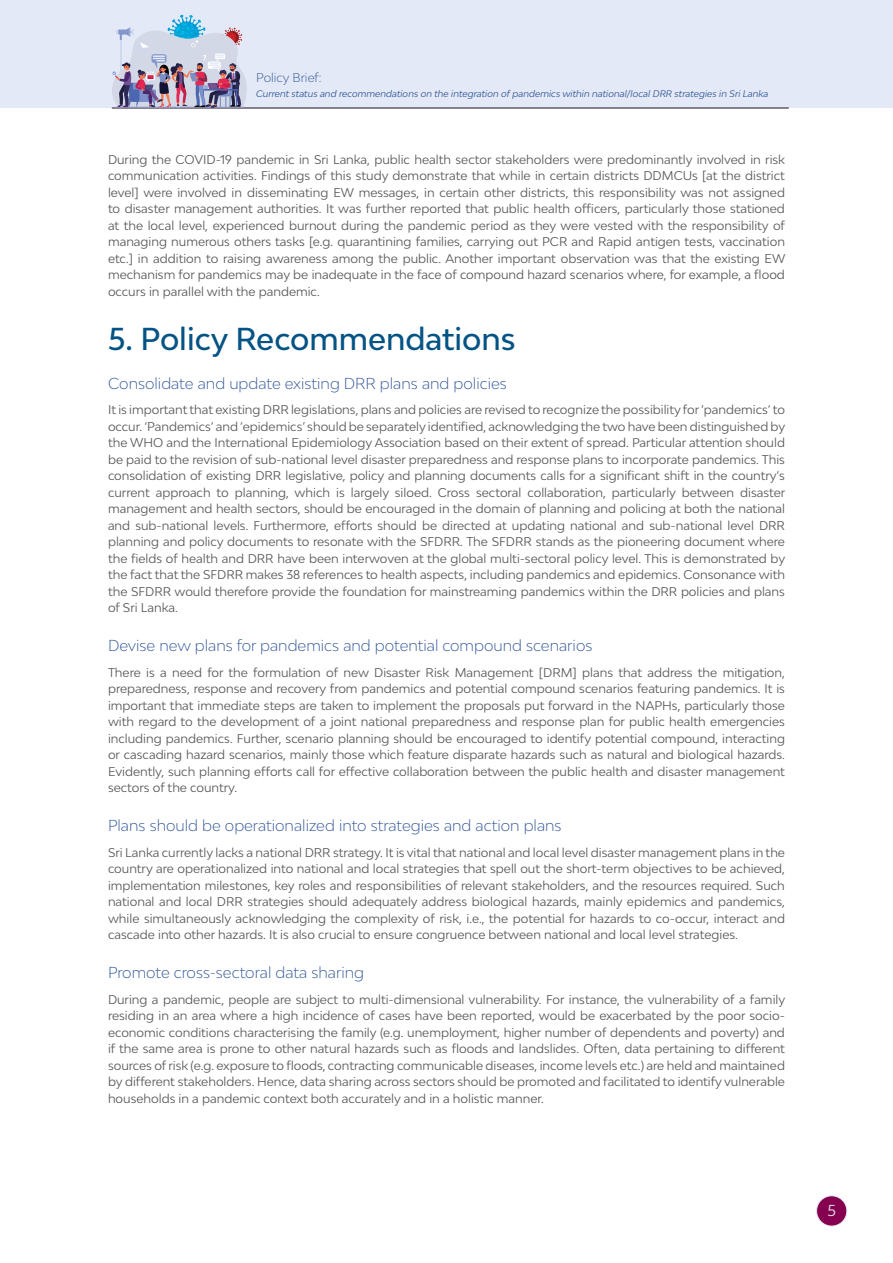
<style>
.page{position:relative;width:893px;height:1263px;background:#fff}
.page>*{position:absolute;margin:0;border:0;box-sizing:border-box;transform-origin:0 0}
.t1{font:500 30px "Bw Modelica";color:#045385}
.t2{font:300 15px "Bw Modelica";color:#2f5496}
.t3{font:15px "Bw Modelica";color:#e3e9f6}
.t4{font:12px/16.5px "Bw Modelica";color:#565659;text-align:justify}
.t5{font:300 12px "Bw Modelica";color:#2f5496}
.t6{font:italic 9px "Bw Modelica";color:#2f5496}
</style>
<div class="page">
<div style="left:0;top:0;width:893px;height:108px;background:#e3e9f6"></div>
<div style="left:816px;top:1196px;width:31px;height:30px;background:#860050;border-radius:50%"></div>
<div style="left:816px;top:1195px;width:31px;height:31px;border:1px solid #e3e9f6;border-radius:50%"></div>
<hr style="left:112px;top:108px;width:677px;height:1px;background:#230e22">
<img style="left:111px;top:15px;width:138px;height:93px">
<p class="t5" style="left:256px;top:70px;width:67px">Policy Brief:</p>
<p class="t6" style="left:256px;top:88px;width:514px">Current status and recommendations on the integration of pandemics within national/local DRR strategies in Sri Lanka</p>
<p class="t4" style="left:108px;top:151px;width:679px">During the COVID-19 pandemic in Sri Lanka, public health sector stakeholders were predominantly involved in risk communication activities. Findings of this study demonstrate that while in certain districts DDMCUs [at the district level] were involved in disseminating EW messages, in certain other districts, this responsibility was not assigned to disaster management authorities. It was further reported that public health officers, particularly those stationed at the local level, experienced burnout during the pandemic period as they were vested with the responsibility of managing numerous others tasks [e.g. quarantining families, carrying out PCR and Rapid antigen tests, vaccination etc.] in addition to raising awareness among the public. Another important observation was that the existing EW mechanism for pandemics may be inadequate in the face of compound hazard scenarios where, for example, a flood occurs in parallel with the pandemic.</p>
<h1 class="t1" style="left:108px;top:319px;width:409px">5. Policy Recommendations</h1>
<p class="t2" style="left:108px;top:373px;width:400px">Consolidate and update existing DRR plans and policies</p>
<p class="t4" style="left:108px;top:401px;width:679px">It is important that existing DRR legislations, plans and policies are revised to recognize the possibility for ‘pandemics’ to occur. ‘Pandemics’ and ‘epidemics’ should be separately identified, acknowledging the two have been distinguished by the WHO and the International Epidemiology Association based on their extent of spread. Particular attention should be paid to the revision of sub-national level disaster preparedness and response plans to incorporate pandemics. This consolidation of existing DRR legislative, policy and planning documents calls for a significant shift in the country’s current approach to planning, which is largely siloed. Cross sectoral collaboration, particularly between disaster management and health sectors, should be encouraged in the domain of planning and policing at both the national and sub-national levels. Furthermore, efforts should be directed at updating national and sub-national level DRR planning and policy documents to resonate with the SFDRR. The SFDRR stands as the pioneering document where the fields of health and DRR have been interwoven at the global multi-sectoral policy level. This is demonstrated by the fact that the SFDRR makes 38 references to health aspects, including pandemics and epidemics. Consonance with the SFDRR would therefore provide the foundation for mainstreaming pandemics within the DRR policies and plans of Sri Lanka.</p>
<p class="t2" style="left:108px;top:636px;width:486px">Devise new plans for pandemics and potential compound scenarios</p>
<p class="t4" style="left:108px;top:664px;width:678px">There is a need for the formulation of new Disaster Risk Management [DRM] plans that address the mitigation, preparedness, response and recovery from pandemics and potential compound scenarios featuring pandemics. It is important that immediate steps are taken to implement the proposals put forward in the NAPHs, particularly those with regard to the development of a joint national preparedness and response plan for public health emergencies including pandemics. Further, scenario planning should be encouraged to identify potential compound, interacting or cascading hazard scenarios, mainly those which feature disparate hazards such as natural and biological hazards.<br>Evidently, such planning efforts call for effective collaboration between the public health and disaster management sectors of the country.</p>
<p class="t2" style="left:108px;top:816px;width:455px">Plans should be operationalized into strategies and action plans</p>
<p class="t4" style="left:108px;top:844px;width:678px">Sri Lanka currently lacks a national DRR strategy. It is vital that national and local level disaster management plans in the country are operationalized into national and local strategies that spell out the short-term objectives to be achieved, implementation milestones, key roles and responsibilities of relevant stakeholders, and the resources required. Such national and local DRR strategies should adequately address biological hazards, mainly epidemics and pandemics, while simultaneously acknowledging the complexity of risk, i.e., the potential for hazards to co-occur, interact and cascade into other hazards. It is also crucial to ensure congruence between national and local level strategies.</p>
<p class="t2" style="left:108px;top:963px;width:258px">Promote cross-sectoral data sharing</p>
<p class="t4" style="left:108px;top:991px;width:679px">During a pandemic, people are subject to multi-dimensional vulnerability. For instance, the vulnerability of a family residing in an area where a high incidence of cases have been reported, would be exacerbated by the poor socio&shy;economic conditions characterising the family (e.g. unemployment, higher number of dependents and poverty) and if the same area is prone to other natural hazards such as floods and landslides. Often, data pertaining to different sources of risk (e.g. exposure to floods, contracting communicable diseases, income levels etc.) are held and maintained by different stakeholders. Hence, data sharing across sectors should be promoted and facilitated to identify vulnerable households in a pandemic context both accurately and in a holistic manner.</p>
<p class="t3" style="left:827px;top:1201px;width:10px">5</p>
</div>
